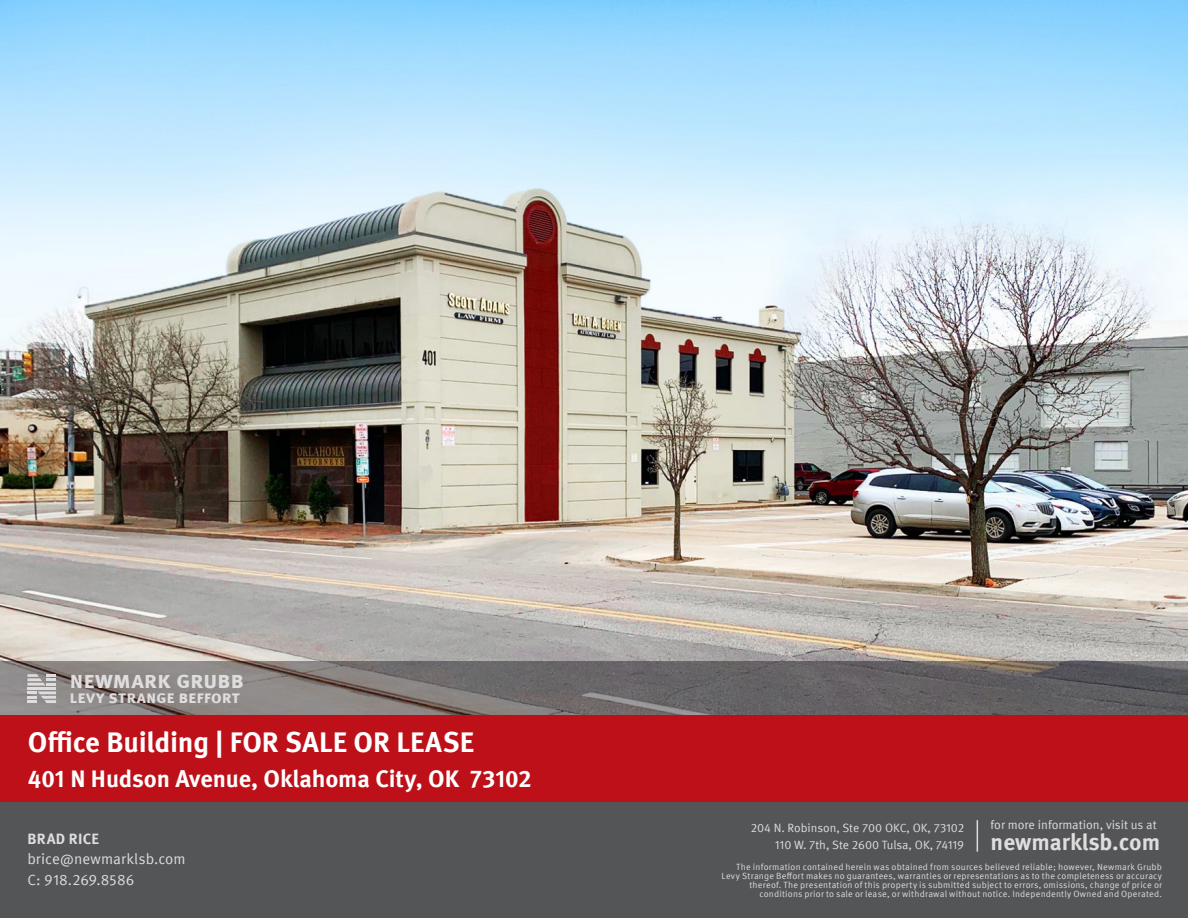
<style>
.page{position:relative;width:1188px;height:918px;background:#fff}
.page>*{position:absolute;margin:0;border:0;box-sizing:border-box;transform-origin:0 0}
.t1{font:700 28.5px "KF Meta OT";color:#fff}
.t2{font:700 24px "KF Meta OT";letter-spacing:-.01em;color:#fff}
.t3{font:700 23.85px "KF Meta OT";color:#dfddde}
.t4{font:700 23.1px "KF Meta OT";color:#dfddde}
.t5{font:700 17.4px "KF Meta OT";letter-spacing:.005em;color:#dfddde}
.t6{font:15px "KF Meta OT";color:#dfddde}
.t7{font:700 15px "KF Meta OT";letter-spacing:.02em;color:#dfddde}
.t8{font:12.3px "KF Meta OT";color:#dfddde}
.t9{font:12px/16.2px "KF Meta OT";color:#dfddde;text-align:right}
.t10{font:9px/9px "KF Meta OT";letter-spacing:.025em;color:#dfddde;text-align:right}
</style>
<div class="page">
<img style="left:0;top:0;width:1188px;height:661px">
<svg style="left:0;top:661px;width:1188px;height:54px"></svg>
<div style="left:0;top:715px;width:1188px;height:87px;background:#bd1019"></div>
<svg style="left:27px;top:674px;width:29px;height:29px"></svg>
<hr style="left:27px;top:687px;width:29px;height:3px;background:#dfddde">
<div style="left:0;top:802px;width:1188px;height:116px;background:#545557"></div>
<hr style="left:977px;top:820px;width:1px;height:32px;background:#dfddde">
<p class="t3" style="left:70px;top:665px;width:176px">newmark grubb</p>
<p class="t5" style="left:70px;top:686px;width:170px">levy strange beffort</p>
<p class="t1" style="left:28px;top:724px;width:448px">Office Building | FOR SALE OR LEASE</p>
<p class="t2" style="left:28px;top:763px;width:505px">401 N Hudson Avenue, Oklahoma City, OK 73102</p>
<p class="t7" style="left:28px;top:830px;width:73px">BRAD RICE</p>
<p class="t6" style="left:27px;top:850px;width:160px">brice@newmarklsb.com</p>
<p class="t6" style="left:27px;top:870px;width:109px">C: 918.269.8586</p>
<p class="t8" style="left:991px;top:817px;width:168px">for more information, visit us at</p>
<p class="t4" style="left:991px;top:828px;width:171px">newmarklsb.com</p>
<p class="t10" style="left:722px;top:862px;width:442px">The information contained herein was obtained from sources believed reliable; however, Newmark Grubb Levy Strange Beffort makes no guarantees, warranties or representations as to the completeness or accuracy thereof. The presentation of this property is submitted subject to errors, omissions, change of price or conditions prior to sale or lease, or withdrawal without notice. Independently Owned and Operated.</p>
<p class="t9" style="left:751px;top:820px;width:215px">204 N. Robinson, Ste 700 OKC, OK, 73102<br>110 W. 7th, Ste 2600 Tulsa, OK, 74119</p>
</div>
